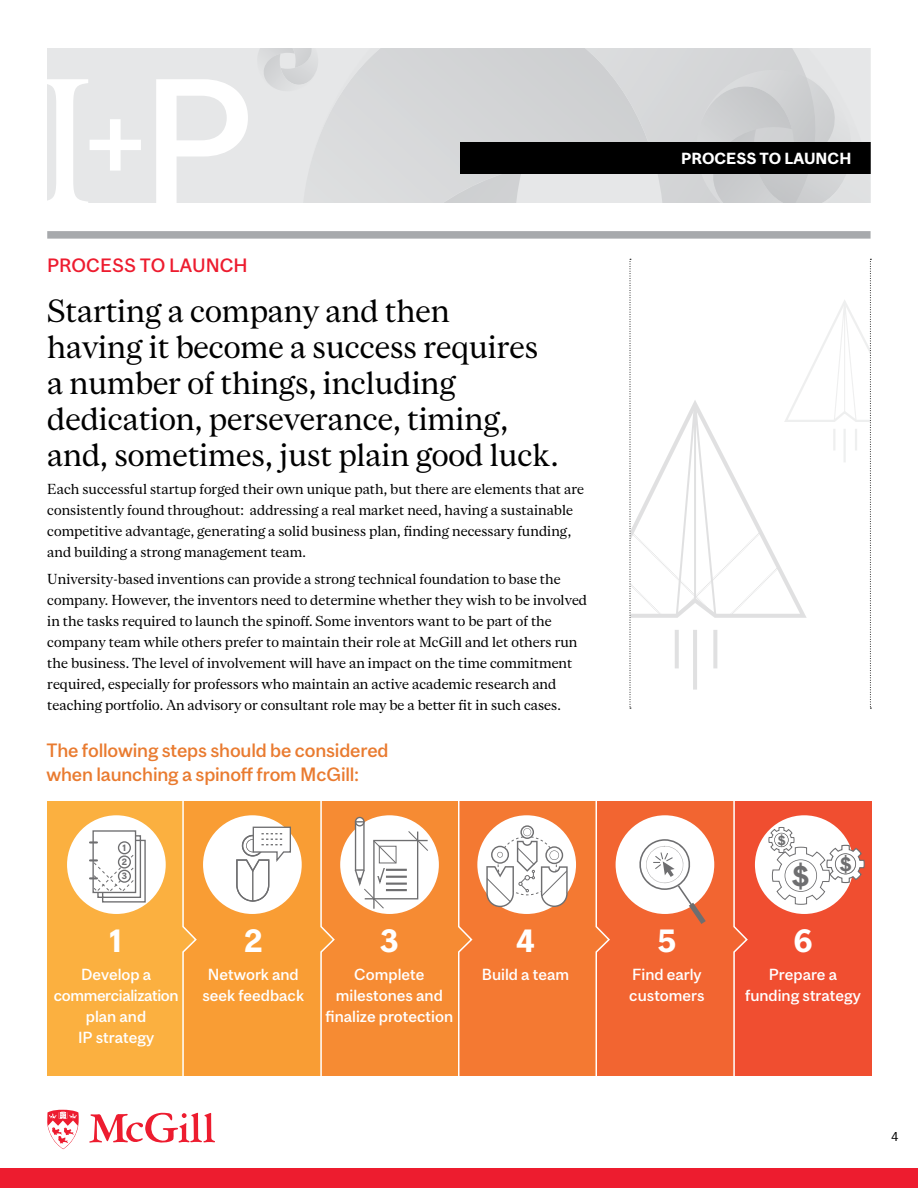
<style>
.page{position:relative;width:918px;height:1188px;background:#fff}
.page>*{position:absolute;margin:0;border:0;box-sizing:border-box;transform-origin:0 0}
.t1{font:30px/36px "Mc Gill Serif";letter-spacing:-.005em;color:#000}
.t2{font:700 30px "Mc Gill Sans";color:#fff}
.t3{font:700 26.55px "Mc Gill Sans";color:#6e6e70}
.t4{font:700 18.15px "Mc Gill Sans";color:#6e6e70}
.t5{font:500 18px/24px "Mc Gill Sans";letter-spacing:-.01em;color:#e97b30}
.t6{font:500 18px "Mc Gill Sans";color:#ed1c2f}
.t7{font:500 15px/21px "Mc Gill Sans";color:#fff;text-align:center}
.t8{font:700 15px "Mc Gill Sans";color:#fff}
.t9{font:13.5px/21px "Mc Gill Serif";color:#000}
.t10{font:700 12.3px "Mc Gill Sans";color:#6e6e70}
.t11{font:12px "Mc Gill Sans";color:#000}
.t12{font:700 8.55px "Mc Gill Sans";color:#6e6e70}
</style>
<div class="page">
<div style="left:48px;top:801px;width:137px;height:275px;background:#fbb040"></div>
<div style="left:183px;top:801px;width:138px;height:275px;background:#f99d34"></div>
<div style="left:321px;top:801px;width:138px;height:275px;background:#f68b33"></div>
<div style="left:459px;top:801px;width:137px;height:275px;background:#f47932"></div>
<div style="left:596px;top:801px;width:138px;height:275px;background:#f26531"></div>
<div style="left:734px;top:801px;width:138px;height:275px;background:#f04e30"></div>
<div style="left:67px;top:815px;width:99px;height:99px;background:#fff;border-radius:50%"></div>
<div style="left:203px;top:815px;width:99px;height:99px;background:#fff;border-radius:50%"></div>
<div style="left:340px;top:815px;width:99px;height:99px;background:#fff;border-radius:50%"></div>
<div style="left:477px;top:815px;width:99px;height:99px;background:#fff;border-radius:50%"></div>
<div style="left:616px;top:815px;width:98px;height:99px;background:#fff;border-radius:50%"></div>
<div style="left:755px;top:815px;width:99px;height:99px;background:#fff;border-radius:50%"></div>
<div style="left:47px;top:47px;width:825px;height:156px;background:#e6e7e8"></div>
<svg style="left:317px;top:47px;width:292px;height:156px"></svg>
<svg style="left:47px;top:79px;width:94px;height:124px"></svg>
<svg style="left:156px;top:79px;width:92px;height:124px"></svg>
<div style="left:460px;top:142px;width:412px;height:32px;background:#000"></div>
<div style="left:0;top:1169px;width:918px;height:19px;background:#ed1c2f"></div>
<svg style="left:257px;top:47px;width:62px;height:44px"></svg>
<div style="left:47px;top:231px;width:824px;height:8px;background:#a7a9ac"></div>
<svg style="left:89px;top:1112px;width:126px;height:31px"></svg>
<svg style="left:47px;top:1110px;width:32px;height:39px"></svg>
<svg style="left:609px;top:47px;width:263px;height:677px"></svg>
<div style="left:92px;top:830px;width:44px;height:63px;border:1px solid #6e6e70"></div>
<svg style="left:90px;top:835px;width:56px;height:68px"></svg>
<svg style="left:486px;top:825px;width:82px;height:82px"></svg>
<svg style="left:768px;top:827px;width:97px;height:78px"></svg>
<svg style="left:636px;top:839px;width:75px;height:85px"></svg>
<svg style="left:236px;top:826px;width:56px;height:76px"></svg>
<svg style="left:182px;top:801px;width:15px;height:275px"></svg>
<svg style="left:320px;top:801px;width:15px;height:275px"></svg>
<svg style="left:458px;top:801px;width:15px;height:275px"></svg>
<svg style="left:595px;top:801px;width:15px;height:275px"></svg>
<svg style="left:733px;top:801px;width:15px;height:275px"></svg>
<svg style="left:354px;top:817px;width:75px;height:93px"></svg>
<h3 class="t6" style="left:47px;top:255px;width:202px">PROCESS TO LAUNCH</h3>
<h1 class="t1" style="left:47px;top:292px;width:513px">Starting a company and then<br>having it become a success requires a number of things, including dedication, perseverance, timing, and, sometimes, just plain good luck.</h1>
<p class="t9" style="left:47px;top:478px;width:538px">Each successful startup forged their own unique path, but there are elements that are consistently found throughout: addressing a real market need, having a sustainable competitive advantage, generating a solid business plan, finding necessary funding, and building a strong management team.</p>
<p class="t9" style="left:47px;top:569px;width:541px">University-based inventions can provide a strong technical foundation to base the company. However, the inventors need to determine whether they wish to be involved in the tasks required to launch the spinoff. Some inventors want to be part of the company team while others prefer to maintain their role at McGill and let others run the business. The level of involvement will have an impact on the time commitment required, especially for professors who maintain an active academic research and teaching portfolio. An advisory or consultant role may be a better fit in such cases.</p>
<h3 class="t5" style="left:46px;top:738px;width:344px">The following steps should be considered when launching a spinoff from McGill:</h3>
<p class="t12" style="left:122px;top:843px;width:5px">1</p>
<p class="t12" style="left:122px;top:857px;width:7px">2</p>
<p class="t12" style="left:122px;top:871px;width:7px">3</p>
<h1 class="t2" style="left:109px;top:923px;width:15px">1</h1>
<p class="t7" style="left:54px;top:964px;width:126px">Develop a commercialization plan and<br>IP strategy</p>
<h1 class="t2" style="left:244px;top:923px;width:20px">2</h1>
<p class="t7" style="left:203px;top:964px;width:103px">Network and seek feedback</p>
<h1 class="t2" style="left:380px;top:923px;width:20px">3</h1>
<p class="t7" style="left:326px;top:964px;width:129px">Complete milestones and finalize protection</p>
<h1 class="t2" style="left:516px;top:923px;width:20px">4</h1>
<p class="t7" style="left:482px;top:964px;width:89px">Build a team</p>
<p class="t8" style="left:681px;top:149px;width:172px">PROCESS TO LAUNCH</p>
<h1 class="t2" style="left:657px;top:923px;width:21px">5</h1>
<p class="t7" style="left:629px;top:964px;width:77px;text-align:left">Find early customers</p>
<p class="t10" style="left:777px;top:832px;width:10px">$</p>
<h2 class="t3" style="left:791px;top:859px;width:20px">$</h2>
<h3 class="t4" style="left:839px;top:853px;width:14px">$</h3>
<h1 class="t2" style="left:793px;top:923px;width:21px">6</h1>
<p class="t7" style="left:745px;top:964px;width:117px">Prepare a funding strategy</p>
<p class="t11" style="left:891px;top:1129px;width:9px">4</p>
</div>
